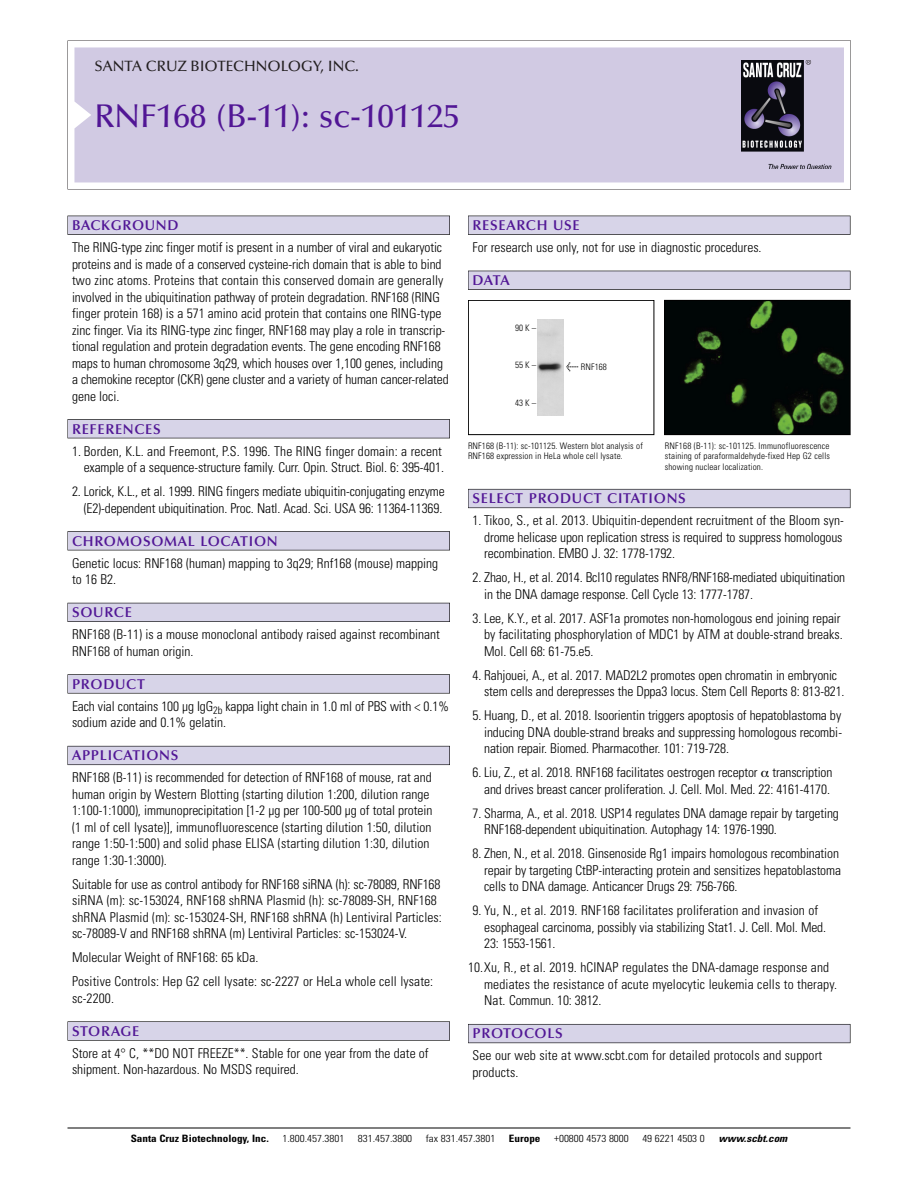
<style>
.page{position:relative;width:918px;height:1188px;background:#fff}
.page>*{position:absolute;margin:0;border:0;box-sizing:border-box;transform-origin:0 0}
.t1{font:500 33px "Optima";color:#511695}
.t2{font:500 15px "Optima";color:#231f20}
.t3{font:600 14.25px "Optima";letter-spacing:.05em;color:#511695}
.t4{font:300 condensed 13.5px/16.5px "Univers";letter-spacing:-.01em;color:#000}
.t5{font:300 condensed 13.5px/16.5px "Univers";letter-spacing:.01em;color:#000}
.t6{font:300 condensed 10.2px "Univers";color:#000;scale:1.1 1}
.t7{font:700 condensed 10.2px "Univers";color:#000;scale:1.1 1}
.t8{font:italic 700 condensed 10.2px "Univers";color:#000;scale:1.1 1}
.t9{font:300 condensed 9px/10.5px "Univers";letter-spacing:.015em;color:#000}
.s1{font-family:"Meta Plus";font-weight:400;font-stretch:normal;font-size:10.5px}
</style>
<div class="page">
<svg style="left:74px;top:41px;width:777px;height:148px"></svg>
<div style="left:74px;top:47px;width:770px;height:135px;background:#d1cae3"></div>
<img style="left:741px;top:60px;width:90px;height:108px">
<div style="left:68px;top:216px;width:382px;height:19px;background:#535256"></div>
<div style="left:68px;top:216px;width:381px;height:18px;background:#d7d4e8"></div>
<div style="left:68px;top:419px;width:382px;height:19px;background:#515155"></div>
<div style="left:68px;top:420px;width:381px;height:18px;background:#d7d4e8"></div>
<div style="left:68px;top:531px;width:382px;height:19px;background:#545357"></div>
<div style="left:68px;top:532px;width:381px;height:18px;background:#d7d4e8"></div>
<div style="left:68px;top:603px;width:382px;height:19px;background:#535259"></div>
<div style="left:68px;top:603px;width:381px;height:18px;background:#d7d4e8"></div>
<svg style="left:68px;top:674px;width:382px;height:20px"></svg>
<div style="left:68px;top:675px;width:381px;height:18px;background:#d7d4e8"></div>
<div style="left:68px;top:746px;width:382px;height:19px;background:#64626c"></div>
<div style="left:68px;top:746px;width:381px;height:18px;background:#d7d4e8"></div>
<div style="left:68px;top:1021px;width:382px;height:20px;background:#636364"></div>
<div style="left:68px;top:1022px;width:381px;height:18px;background:#d7d4e8"></div>
<div style="left:468px;top:216px;width:382px;height:19px;background:#535256"></div>
<div style="left:468px;top:216px;width:382px;height:18px;background:#d7d4e8"></div>
<div style="left:468px;top:271px;width:382px;height:19px;background:#525156"></div>
<div style="left:468px;top:271px;width:382px;height:18px;background:#d7d4e8"></div>
<div style="left:468px;top:489px;width:382px;height:19px;background:#686770"></div>
<div style="left:468px;top:490px;width:382px;height:18px;background:#d7d4e8"></div>
<div style="left:468px;top:1024px;width:382px;height:19px;background:#5e5d65"></div>
<div style="left:468px;top:1025px;width:382px;height:18px;background:#d7d4e8"></div>
<hr style="left:68px;top:1128px;width:782px;height:1px;background:#000">
<div style="left:468px;top:300px;width:186px;height:135px;border:1px solid #000"></div>
<img style="left:537px;top:320px;width:27px;height:95px">
<img style="left:666px;top:302px;width:182px;height:131px">
<div style="left:664px;top:300px;width:186px;height:135px;border:1px solid #000"></div>
<p class="t2" style="left:94px;top:60px;width:266px">SANTA CRUZ BIOTECHNOLOGY, INC.</p>
<p class="t1" style="left:94px;top:102px;width:367px">RNF168 (B-11): sc-101125</p>
<p class="t3" style="left:72px;top:219px;width:108px">BACKGROUND</p>
<p class="t4" style="left:72px;top:240px;width:378px">The RING-type zinc finger motif is present in a number of viral and eukaryotic proteins and is made of a conserved cysteine-rich domain that is able to bind two zinc atoms. Proteins that contain this conserved domain are generally involved in the ubiquitination pathway of protein degradation. RNF168 (RING finger protein 168) is a 571 amino acid protein that contains one RING-type zinc finger. Via its RING-type zinc finger, RNF168 may play a role in transcrip&shy;tional regulation and protein degradation events. The gene encoding RNF168 maps to human chromosome 3q29, which houses over 1,100 genes, including a chemokine receptor (CKR) gene cluster and a variety of human cancer-related gene loci.</p>
<p class="t3" style="left:72px;top:423px;width:90px">REFERENCES</p>
<p class="t4" style="left:72px;top:444px;width:373px;text-align:right">1. Borden, K.L. and Freemont, P.S. 1996. The RING finger domain: a recent example of a sequence-structure family. Curr. Opin. Struct. Biol. 6: 395-401.</p>
<p class="t4" style="left:72px;top:484px;width:374px;text-align:right">2. Lorick, K.L., et al. 1999. RING fingers mediate ubiquitin-conjugating enzyme (E2)-dependent ubiquitination. Proc. Natl. Acad. Sci. USA 96: 11364-11369.</p>
<p class="t3" style="left:72px;top:535px;width:207px">CHROMOSOMAL LOCATION</p>
<p class="t4" style="left:72px;top:556px;width:368px">Genetic locus: RNF168 (human) mapping to 3q29; Rnf168 (mouse) mapping to 16 B2.</p>
<p class="t3" style="left:72px;top:606px;width:61px">SOURCE</p>
<p class="t4" style="left:72px;top:628px;width:369px">RNF168 (B-11) is a mouse monoclonal antibody raised against recombinant<br>RNF168 of human origin.</p>
<p class="t3" style="left:72px;top:678px;width:74px">PRODUCT</p>
<p class="t4" style="left:72px;top:699px;width:379px">Each vial contains 100 µg IgG<sub>2b</sub> kappa light chain in 1.0 ml of PBS with &lt; 0.1% sodium azide and 0.1% gelatin.</p>
<p class="t3" style="left:72px;top:750px;width:108px">APPLICATIONS</p>
<p class="t4" style="left:72px;top:771px;width:362px">RNF168 (B-11) is recommended for detection of RNF168 of mouse, rat and human origin by Western Blotting (starting dilution 1:200, dilution range 1:100-1:1000), immunoprecipitation [1-2 µg per 100-500 µg of total protein (1 ml of cell lysate)], immunofluorescence (starting dilution 1:50, dilution range 1:50-1:500) and solid phase ELISA (starting dilution 1:30, dilution range 1:30-1:3000).</p>
<p class="t4" style="left:72px;top:877px;width:371px">Suitable for use as control antibody for RNF168 siRNA (h): sc-78089, RNF168 siRNA (m): sc-153024, RNF168 shRNA Plasmid (h): sc-78089-SH, RNF168 shRNA Plasmid (m): sc-153024-SH, RNF168 shRNA (h) Lentiviral Particles: sc-78089-V and RNF168 shRNA (m) Lentiviral Particles: sc-153024-V.</p>
<p class="t4" style="left:72px;top:951px;width:188px">Molecular Weight of RNF168: 65 kDa.</p>
<p class="t5" style="left:72px;top:975px;width:363px">Positive Controls: Hep G2 cell lysate: sc-2227 or HeLa whole cell lysate: sc-2200.</p>
<p class="t3" style="left:72px;top:1025px;width:69px">STORAGE</p>
<p class="t4" style="left:72px;top:1046px;width:358px">Store at 4° C, **DO NOT FREEZE**. Stable for one year from the date of shipment. Non-hazardous. No MSDS required.</p>
<p class="t3" style="left:473px;top:219px;width:109px">RESEARCH USE</p>
<p class="t4" style="left:473px;top:240px;width:291px">For research use only, not for use in diagnostic procedures.</p>
<p class="t3" style="left:473px;top:274px;width:39px">DATA</p>
<p class="t9" style="left:515px;top:323px;width:22px">90 K –</p>
<p class="t9" style="left:515px;top:361px;width:22px">55 K –</p>
<p class="t9" style="left:515px;top:398px;width:22px">43 K –</p>
<p class="t9" style="left:566px;top:363px;width:42px"><span class="s1">&lt;</span> RNF168</p>
<p class="t9" style="left:468px;top:441px;width:176px">RNF168 (B-11): sc-101125. Western blot analysis of<br>RNF168 expression in HeLa whole cell lysate.</p>
<p class="t9" style="left:665px;top:441px;width:167px;text-align:justify">RNF168 (B-11): sc-101125. Immunofluorescence staining of paraformaldehyde-fixed Hep G2 cells showing nuclear localization.</p>
<p class="t3" style="left:473px;top:493px;width:215px">SELECT PRODUCT CITATIONS</p>
<p class="t4" style="left:484px;top:514px;width:361px;text-align:justify;text-indent:-12px">1. Tikoo, S., et al. 2013. Ubiquitin-dependent recruitment of the Bloom syn&shy;drome helicase upon replication stress is required to suppress homologous recombination. EMBO J. 32: 1778-1792.</p>
<p class="t4" style="left:484px;top:571px;width:363px;text-indent:-12px">2. Zhao, H., et al. 2014. Bcl10 regulates RNF8/RNF168-mediated ubiquitination in the DNA damage response. Cell Cycle 13: 1777-1787.</p>
<p class="t4" style="left:484px;top:611px;width:360px;text-indent:-12px">3. Lee, K.Y., et al. 2017. ASF1a promotes non-homologous end joining repair by facilitating phosphorylation of MDC1 by ATM at double-strand breaks.<br>Mol. Cell 68: 61-75.e5.</p>
<p class="t4" style="left:484px;top:668px;width:362px;text-indent:-12px">4. Rahjouei, A., et al. 2017. MAD2L2 promotes open chromatin in embryonic stem cells and derepresses the Dppa3 locus. Stem Cell Reports 8: 813-821.</p>
<p class="t4" style="left:484px;top:709px;width:359px;text-align:justify;text-indent:-12px">5. Huang, D., et al. 2018. Isoorientin triggers apoptosis of hepatoblastoma by inducing DNA double-strand breaks and suppressing homologous recombi&shy;nation repair. Biomed. Pharmacother. 101: 719-728.</p>
<p class="t4" style="left:473px;top:766px;width:361px;text-align:right">6. Liu, Z., et al. 2018. RNF168 facilitates oestrogen receptor transcription and drives breast cancer proliferation. J. Cell. Mol. Med. 22: 4161-4170.</p>
<p class="t4" style="left:484px;top:806px;width:356px;text-indent:-12px">7. Sharma, A., et al. 2018. USP14 regulates DNA damage repair by targeting<br>RNF168-dependent ubiquitination. Autophagy 14: 1976-1990.</p>
<p class="t4" style="left:484px;top:847px;width:358px;text-indent:-12px">8. Zhen, N., et al. 2018. Ginsenoside Rg1 impairs homologous recombination repair by targeting CtBP-interacting protein and sensitizes hepatoblastoma cells to DNA damage. Anticancer Drugs 29: 756-766.</p>
<p class="t4" style="left:484px;top:904px;width:343px;text-indent:-12px">9. Yu, N., et al. 2019. RNF168 facilitates proliferation and invasion of esophageal carcinoma, possibly via stabilizing Stat1. J. Cell. Mol. Med.<br>23: 1553-1561.</p>
<p class="t5" style="left:484px;top:961px;width:354px;text-indent:-16px">10.Xu, R., et al. 2019. hCINAP regulates the DNA-damage response and mediates the resistance of acute myelocytic leukemia cells to therapy.<br>Nat. Commun. 10: 3812.</p>
<p class="t3" style="left:473px;top:1028px;width:92px">PROTOCOLS</p>
<p class="t5" style="left:473px;top:1049px;width:351px">See our web site at www.scbt.com for detailed protocols and support products.</p>
<p class="t7" style="left:131px;top:1135px;width:127px">Santa Cruz Biotechnology, Inc.</p>
<p class="t6" style="left:282px;top:1135px;width:58px">1.800.457.3801</p>
<p class="t6" style="left:358px;top:1135px;width:51px">831.457.3800</p>
<p class="t6" style="left:426px;top:1135px;width:65px">fax 831.457.3801</p>
<p class="t7" style="left:509px;top:1135px;width:30px">Europe</p>
<p class="t6" style="left:554px;top:1135px;width:69px">+00800 4573 8000</p>
<p class="t6" style="left:642px;top:1135px;width:58px">49 6221 4503 0</p>
<p class="t8" style="left:719px;top:1135px;width:66px">www.scbt.com</p>
</div>
